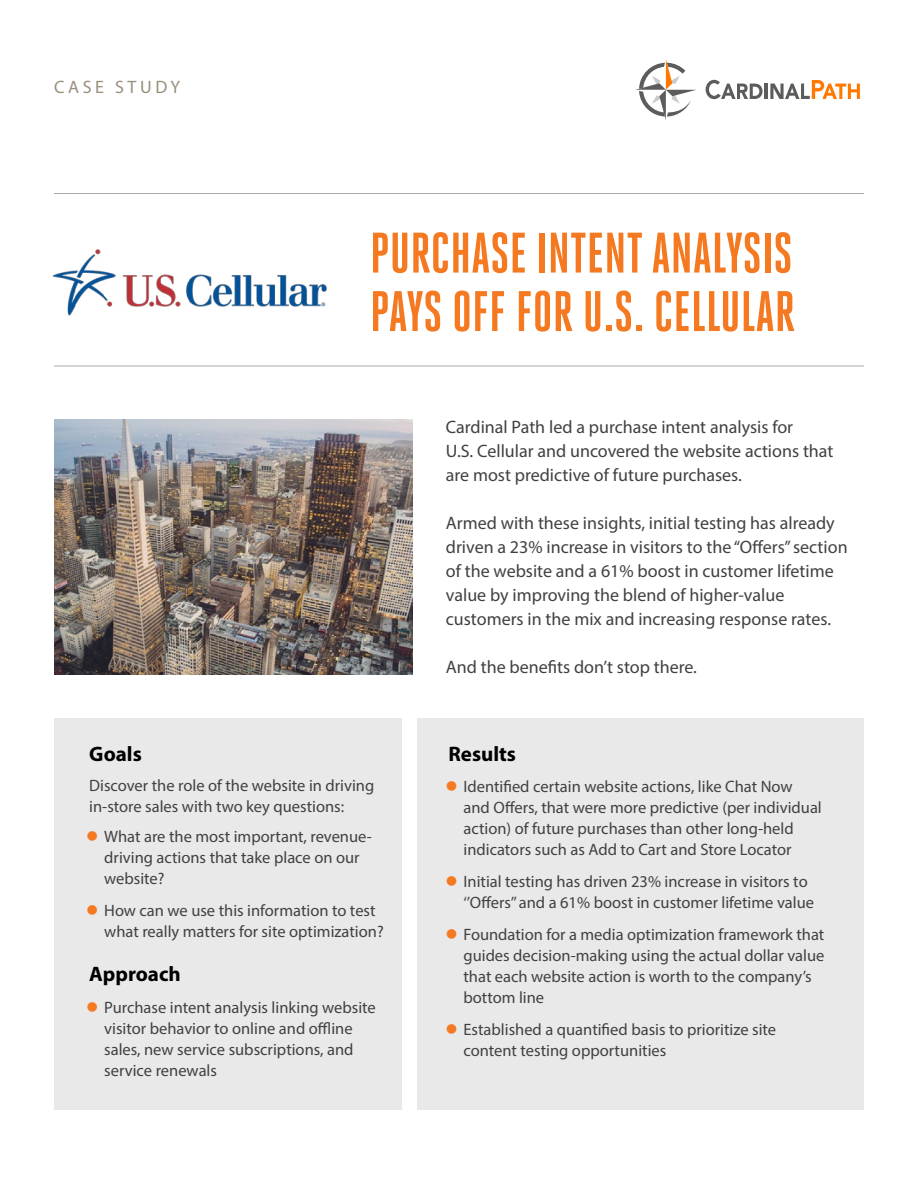
<style>
.page{position:relative;width:918px;height:1188px;background:#fff}
.page>*{position:absolute;margin:0;border:0;box-sizing:border-box;transform-origin:0 0}
.t1{font:700 57px/58.5px "Heroic Condensed";color:#f47920}
.t2{font:700 21px "Myriad Pro";color:#000}
.t3{font:18px/24px "Myriad Pro";color:#414042}
.t4{font:18px "Myriad Pro";letter-spacing:.2em;color:#9b8f7c}
.t5{font:16.5px/21px "Myriad Pro";color:#414042}
</style>
<div class="page">
<div style="left:418px;top:718px;width:446px;height:392px;background:#e9e9ea"></div>
<hr style="left:54px;top:193px;width:810px;height:1px;background:#a9abae">
<hr style="left:54px;top:366px;width:810px;height:1px;background:#a9abae">
<div style="left:54px;top:718px;width:347px;height:392px;background:#e9e9ea"></div>
<svg style="left:770px;top:80px;width:90px;height:19px"></svg>
<svg style="left:706px;top:80px;width:57px;height:19px"></svg>
<svg style="left:635px;top:59px;width:61px;height:61px"></svg>
<hr style="left:765px;top:84px;width:3px;height:15px;background:#5c5c5c">
<img style="left:54px;top:419px;width:358px;height:256px">
<img style="left:52px;top:249px;width:275px;height:67px">
<p class="t4" style="left:54px;top:76px;width:128px">CASE STUDY</p>
<h1 class="t1" style="left:370px;top:224px;width:427px">PURCHASE INTENT ANALYSIS<br>PAYS OFF FOR U.S. CELLULAR</h1>
<p class="t3" style="left:446px;top:415px;width:389px">Cardinal Path led a purchase intent analysis for<br>U.S. Cellular and uncovered the website actions that are most predictive of future purchases.</p>
<p class="t3" style="left:446px;top:511px;width:403px">Armed with these insights, initial testing has already driven a 23% increase in visitors to the “Offers” section of the website and a 61% boost in customer lifetime value by improving the blend of higher-value customers in the mix and increasing response rates.</p>
<p class="t3" style="left:446px;top:655px;width:253px">And the benefits don’t stop there.</p>
<p class="t2" style="left:89px;top:740px;width:54px">Goals</p>
<p class="t5" style="left:89px;top:774px;width:287px;line-height:21.6px">Discover the role of the website in driving in-store sales with two key questions:</p>
<p class="t5" style="left:104px;top:826px;width:269px">What are the most important, revenue&shy;driving actions that take place on our website?</p>
<p class="t5" style="left:104px;top:900px;width:281px">How can we use this information to test what really matters for site optimization?</p>
<p class="t2" style="left:89px;top:961px;width:93px">Approach</p>
<p class="t5" style="left:104px;top:997px;width:273px">Purchase intent analysis linking website visitor behavior to online and offline sales, new service subscriptions, and service renewals</p>
<p class="t2" style="left:448px;top:740px;width:69px">Results</p>
<p class="t5" style="left:463px;top:776px;width:360px">Identified certain website actions, like Chat Now and Offers, that were more predictive (per individual action) of future purchases than other long-held indicators such as Add to Cart and Store Locator</p>
<p class="t5" style="left:463px;top:871px;width:352px">Initial testing has driven 23% increase in visitors to ‘’Offers’’ and a 61% boost in customer lifetime value</p>
<p class="t5" style="left:463px;top:924px;width:363px">Foundation for a media optimization framework that guides decision-making using the actual dollar value that each website action is worth to the company’s bottom line</p>
<p class="t5" style="left:463px;top:1019px;width:314px">Established a quantified basis to prioritize site content testing opportunities</p>
</div>
